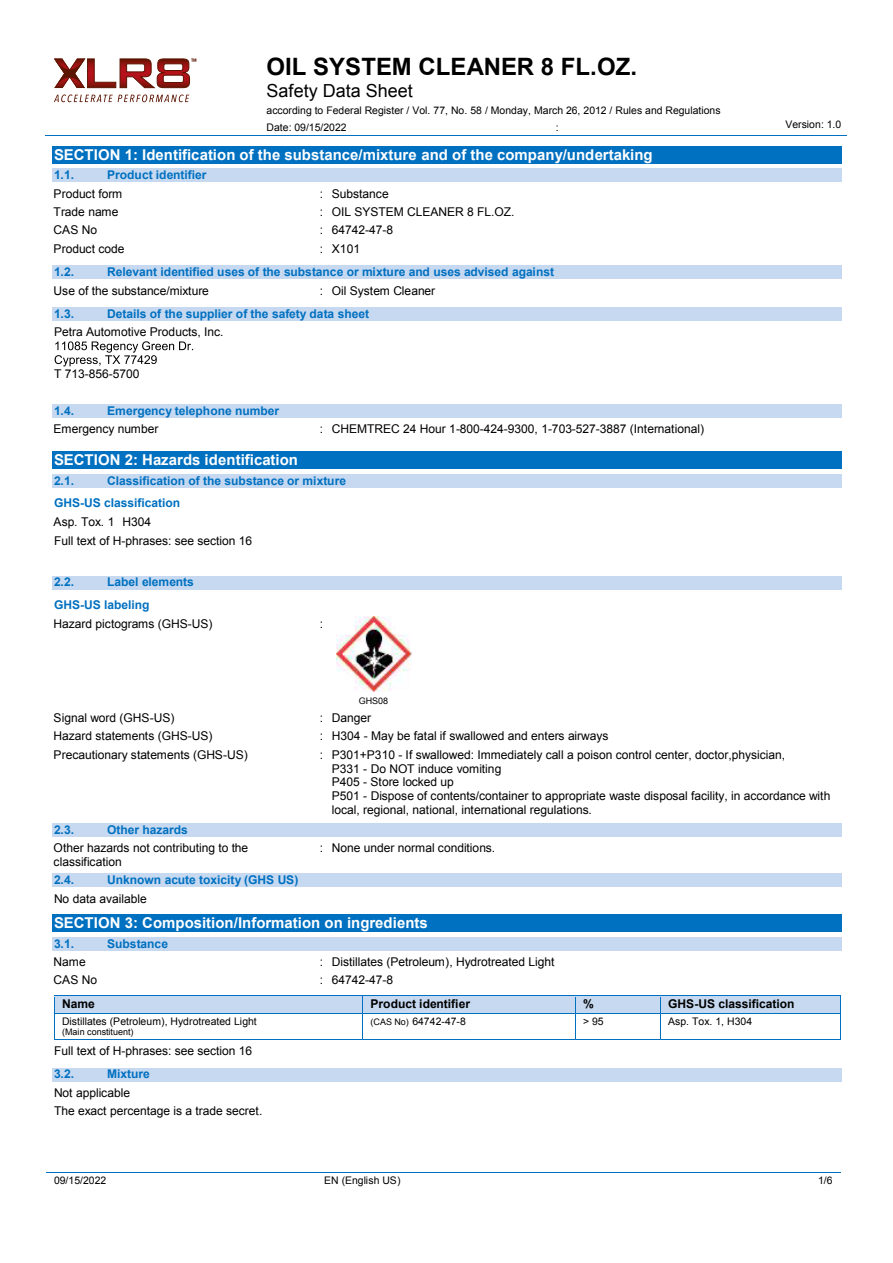
<style>
.page{position:relative;width:893px;height:1263px;background:#fff}
.page>*{position:absolute;margin:0;border:0;box-sizing:border-box;transform-origin:0 0}
.t1{font:700 24px "Arial";color:#000}
.t2{font:18px "Arial";color:#000}
.t3{font:700 15px "Arial";color:#fff}
.t4{font:12px/13.8px "Arial";letter-spacing:-.005em;color:#000}
.t5{font:700 12px/22.6px "Arial";color:#0070c0}
.t6{font:700 12px "Arial";color:#000}
.t7{font:10.5px/16.5px "Arial";color:#000}
.t8{font:9px "Arial";color:#000}
.s1{font-size:9px}
</style>
<div class="page">
<hr style="left:45px;top:135px;width:222px;height:1px;background:#0070c0">
<hr style="left:266px;top:135px;width:581px;height:1px;background:#0070c0">
<hr style="left:46px;top:1172px;width:210px;height:1px;background:#0070c0">
<hr style="left:257px;top:1172px;width:212px;height:1px;background:#0070c0">
<hr style="left:470px;top:1172px;width:297px;height:1px;background:#0070c0">
<hr style="left:767px;top:1172px;width:74px;height:1px;background:#0070c0">
<div style="left:52px;top:146px;width:789px;height:17px;background:#0070c0"></div>
<div style="left:52px;top:169px;width:789px;height:13px;background:#c6d9f1"></div>
<div style="left:52px;top:265px;width:789px;height:14px;background:#c6d9f1"></div>
<div style="left:52px;top:307px;width:789px;height:14px;background:#c6d9f1"></div>
<svg style="left:55px;top:341px;width:138px;height:25px"></svg>
<div style="left:52px;top:404px;width:789px;height:14px;background:#c6d9f1"></div>
<div style="left:52px;top:451px;width:789px;height:18px;background:#0070c0"></div>
<div style="left:52px;top:474px;width:789px;height:14px;background:#c6d9f1"></div>
<div style="left:52px;top:576px;width:789px;height:13px;background:#c6d9f1"></div>
<img style="left:336px;top:616px;width:75px;height:76px">
<div style="left:52px;top:823px;width:789px;height:14px;background:#c6d9f1"></div>
<div style="left:52px;top:873px;width:789px;height:14px;background:#c6d9f1"></div>
<div style="left:52px;top:914px;width:789px;height:18px;background:#0070c0"></div>
<div style="left:52px;top:937px;width:789px;height:14px;background:#c6d9f1"></div>
<div style="left:54px;top:996px;width:308px;height:17px;background:#c6d9f1"></div>
<div style="left:363px;top:996px;width:212px;height:17px;background:#c6d9f1"></div>
<div style="left:575px;top:996px;width:85px;height:17px;background:#c6d9f1"></div>
<div style="left:661px;top:996px;width:180px;height:17px;background:#c6d9f1"></div>
<hr style="left:54px;top:995px;width:308px;height:1px;background:#0070c0">
<hr style="left:363px;top:995px;width:212px;height:1px;background:#0070c0">
<hr style="left:575px;top:995px;width:85px;height:1px;background:#0070c0">
<hr style="left:661px;top:995px;width:180px;height:1px;background:#0070c0">
<hr style="left:54px;top:1013px;width:308px;height:1px;background:#0070c0">
<hr style="left:363px;top:1013px;width:212px;height:1px;background:#0070c0">
<hr style="left:575px;top:1013px;width:85px;height:1px;background:#0070c0">
<hr style="left:661px;top:1013px;width:180px;height:1px;background:#0070c0">
<svg style="left:54px;top:997px;width:1px;height:42px"></svg>
<hr style="left:54px;top:1039px;width:308px;height:1px;background:#0070c0">
<svg style="left:362px;top:995px;width:1px;height:45px"></svg>
<hr style="left:363px;top:1039px;width:212px;height:1px;background:#0070c0">
<svg style="left:575px;top:997px;width:1px;height:42px"></svg>
<hr style="left:575px;top:1039px;width:85px;height:1px;background:#0070c0">
<svg style="left:660px;top:995px;width:1px;height:45px"></svg>
<hr style="left:661px;top:1039px;width:180px;height:1px;background:#0070c0">
<div style="left:52px;top:1068px;width:789px;height:13px;background:#c6d9f1"></div>
<svg style="left:54px;top:95px;width:135px;height:7px"></svg>
<svg style="left:54px;top:58px;width:142px;height:30px"></svg>
<h1 class="t1" style="left:267px;top:51px;width:372px">OIL SYSTEM CLEANER 8 FL.OZ.</h1>
<h2 class="t2" style="left:267px;top:79px;width:148px">Safety Data Sheet</h2>
<p class="t7" style="left:267px;top:102px;width:455px">according to Federal Register / Vol. 77, No. 58 / Monday, March 26, 2012 / Rules and Regulations<br>Date: 09/15/2022</p>
<p class="t7" style="left:556px;top:119px;width:4px">:</p>
<p class="t7" style="left:786px;top:116px;width:57px">Version: 1.0</p>
<p class="t3" style="left:54px;top:145px;width:600px">SECTION 1: Identification of the substance/mixture and of the company/undertaking</p>
<p class="t5" style="left:54px;top:164px;width:22px">1.1.</p>
<p class="t5" style="left:107px;top:164px;width:101px">Product identifier</p>
<p class="t4" style="left:54px;top:187px;width:70px">Product form</p>
<p class="t4" style="left:320px;top:187px;width:70px">: Substance</p>
<p class="t4" style="left:54px;top:205px;width:66px">Trade name</p>
<p class="t4" style="left:320px;top:205px;width:196px">: OIL SYSTEM CLEANER 8 FL.OZ.</p>
<p class="t4" style="left:54px;top:223px;width:45px">CAS No</p>
<p class="t4" style="left:320px;top:223px;width:75px">: 64742-47-8</p>
<p class="t4" style="left:54px;top:242px;width:72px">Product code</p>
<p class="t4" style="left:320px;top:242px;width:42px">: X101</p>
<p class="t5" style="left:54px;top:261px;width:22px">1.2.</p>
<p class="t5" style="left:107px;top:261px;width:448px">Relevant identified uses of the substance or mixture and uses advised against</p>
<p class="t4" style="left:54px;top:284px;width:157px">Use of the substance/mixture</p>
<p class="t4" style="left:320px;top:284px;width:117px">: Oil System Cleaner</p>
<p class="t5" style="left:54px;top:303px;width:22px">1.3.</p>
<p class="t5" style="left:107px;top:303px;width:263px">Details of the supplier of the safety data sheet</p>
<p class="t4" style="left:54px;top:325px;width:171px">Petra Automotive Products, Inc.</p>
<p class="t4" style="left:54px;top:367px;width:87px">T 713-856-5700</p>
<p class="t5" style="left:54px;top:400px;width:22px">1.4.</p>
<p class="t5" style="left:107px;top:400px;width:174px">Emergency telephone number</p>
<p class="t4" style="left:54px;top:422px;width:106px">Emergency number</p>
<p class="t4" style="left:320px;top:422px;width:386px">: CHEMTREC 24 Hour 1-800-424-9300, 1-703-527-3887 (International)</p>
<p class="t3" style="left:54px;top:450px;width:246px">SECTION 2: Hazards identification</p>
<p class="t5" style="left:54px;top:470px;width:22px">2.1.</p>
<p class="t5" style="left:54px;top:470px;width:294px;text-indent:53px">Classification of the substance or mixture<br>GHS-US classification</p>
<p class="t4" style="left:54px;top:512px;width:200px;line-height:18.9px">Asp. Tox. 1 H304<br>Full text of H-phrases: see section 16</p>
<p class="t5" style="left:54px;top:571px;width:22px">2.2.</p>
<p class="t5" style="left:54px;top:571px;width:141px;text-indent:53px">Label elements<br>GHS-US labeling</p>
<p class="t4" style="left:54px;top:617px;width:161px">Hazard pictograms (GHS-US)</p>
<p class="t4" style="left:320px;top:617px;width:5px">:</p>
<p class="t8" style="left:359px;top:695px;width:31px">GHS08</p>
<p class="t4" style="left:54px;top:711px;width:122px">Signal word (GHS-US)</p>
<p class="t4" style="left:320px;top:711px;width:53px">: Danger</p>
<p class="t4" style="left:54px;top:729px;width:161px">Hazard statements (GHS-US)</p>
<p class="t4" style="left:320px;top:729px;width:290px">: H304 - May be fatal if swallowed and enters airways</p>
<p class="t4" style="left:54px;top:748px;width:196px">Precautionary statements (GHS-US)</p>
<p class="t4" style="left:332px;top:748px;width:500px;text-indent:-12px">: P301+P310 - If swallowed: Immediately call a poison control center, doctor,physician,<br>P331 - Do NOT induce vomiting<br>P405 - Store locked up<br>P501 - Dispose of contents/container to appropriate waste disposal facility, in accordance with local, regional, national, international regulations.</p>
<p class="t5" style="left:54px;top:819px;width:22px">2.3.</p>
<p class="t5" style="left:107px;top:819px;width:82px">Other hazards</p>
<p class="t4" style="left:54px;top:841px;width:196px">Other hazards not contributing to the classification</p>
<p class="t4" style="left:320px;top:841px;width:177px">: None under normal conditions.</p>
<p class="t5" style="left:54px;top:869px;width:22px">2.4.</p>
<p class="t5" style="left:107px;top:869px;width:193px">Unknown acute toxicity (GHS US)</p>
<p class="t4" style="left:54px;top:892px;width:94px">No data available</p>
<p class="t3" style="left:54px;top:913px;width:375px">SECTION 3: Composition/Information on ingredients</p>
<p class="t5" style="left:54px;top:932px;width:22px">3.1.</p>
<p class="t5" style="left:107px;top:932px;width:62px">Substance</p>
<p class="t4" style="left:54px;top:955px;width:34px">Name</p>
<p class="t4" style="left:320px;top:955px;width:236px">: Distillates (Petroleum), Hydrotreated Light</p>
<p class="t4" style="left:54px;top:973px;width:45px">CAS No</p>
<p class="t4" style="left:320px;top:973px;width:75px">: 64742-47-8</p>
<p class="t6" style="left:62px;top:996px;width:34px">Name</p>
<p class="t6" style="left:371px;top:996px;width:101px">Product identifier</p>
<p class="t6" style="left:583px;top:996px;width:12px">%</p>
<p class="t6" style="left:668px;top:996px;width:128px">GHS-US classification</p>
<p class="t7" style="left:62px;top:1013px;width:196px">Distillates (Petroleum), Hydrotreated Light</p>
<p class="t8" style="left:62px;top:1026px;width:73px">(Main constituent)</p>
<p class="t7" style="left:371px;top:1013px;width:97px"><span class="s1">(CAS No)</span> 64742-47-8</p>
<p class="t7" style="left:583px;top:1013px;width:22px">&gt; 95</p>
<p class="t7" style="left:668px;top:1013px;width:85px">Asp. Tox. 1, H304</p>
<p class="t4" style="left:54px;top:1044px;width:200px">Full text of H-phrases: see section 16</p>
<p class="t5" style="left:54px;top:1063px;width:22px">3.2.</p>
<p class="t5" style="left:107px;top:1063px;width:44px">Mixture</p>
<p class="t4" style="left:54px;top:1084px;width:210px;line-height:18.3px">Not applicable<br>The exact percentage is a trade secret.</p>
<p class="t7" style="left:54px;top:1173px;width:54px">09/15/2022</p>
<p class="t7" style="left:324px;top:1173px;width:78px">EN (English US)</p>
<p class="t7" style="left:818px;top:1173px;width:16px">1/6</p>
</div>
